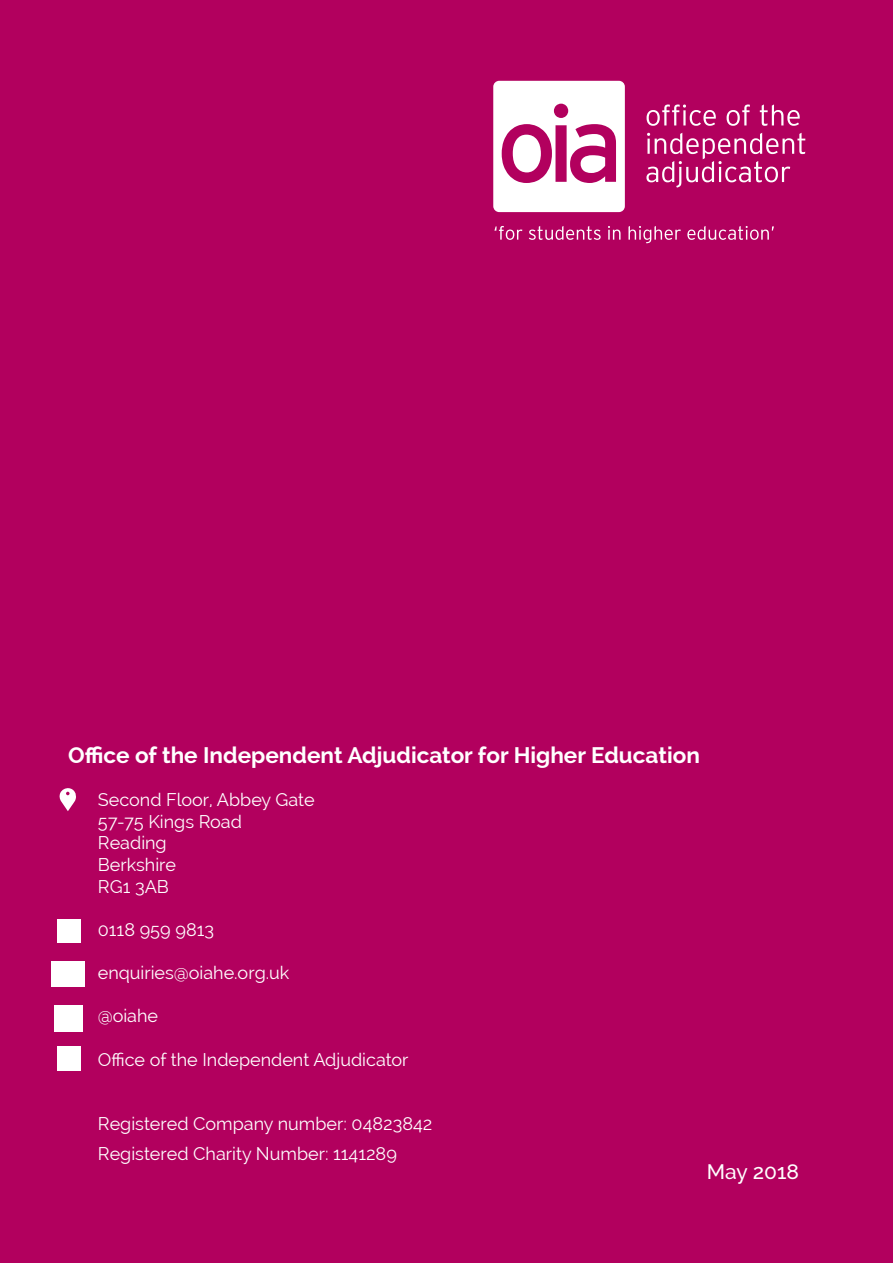
<style>
.page{position:relative;width:893px;height:1263px;background:#b2005e}
.page>*{position:absolute;margin:0;border:0;box-sizing:border-box;transform-origin:0 0}
.t1{font:700 22.5px "Raleway";color:#fff}
.t2{font:500 21px "Raleway";color:#fff}
.t3{font:18px "Raleway";color:#fff}
</style>
<div class="page">
<svg style="left:493px;top:81px;width:132px;height:131px"></svg>
<svg style="left:647px;top:105px;width:69px;height:21px"></svg>
<svg style="left:727px;top:105px;width:23px;height:21px"></svg>
<svg style="left:760px;top:104px;width:40px;height:22px"></svg>
<svg style="left:646px;top:133px;width:159px;height:55px"></svg>
<svg style="left:494px;top:226px;width:28px;height:14px"></svg>
<svg style="left:529px;top:226px;width:72px;height:14px"></svg>
<svg style="left:608px;top:226px;width:12px;height:14px"></svg>
<svg style="left:628px;top:226px;width:53px;height:17px"></svg>
<svg style="left:687px;top:226px;width:87px;height:14px"></svg>
<img style="left:54px;top:1005px;width:29px;height:25px">
<svg style="left:54px;top:1030px;width:29px;height:1px"></svg>
<img style="left:57px;top:1047px;width:24px;height:23px">
<img style="left:57px;top:919px;width:24px;height:23px">
<svg style="left:59px;top:788px;width:17px;height:23px"></svg>
<img style="left:51px;top:961px;width:34px;height:26px">
<p class="t1" style="left:68px;top:742px;width:633px">Office of the Independent Adjudicator for Higher Education</p>
<p class="t3" style="left:98px;top:789px;width:218px">Second Floor, Abbey Gate</p>
<p class="t3" style="left:98px;top:811px;width:146px">57-75 Kings Road</p>
<p class="t3" style="left:98px;top:833px;width:70px">Reading</p>
<p class="t3" style="left:98px;top:854px;width:80px">Berkshire</p>
<p class="t3" style="left:98px;top:876px;width:73px">RG1 3AB</p>
<p class="t3" style="left:98px;top:919px;width:118px">0118 959 9813</p>
<p class="t3" style="left:98px;top:962px;width:193px">enquiries@oiahe.org.uk</p>
<p class="t3" style="left:98px;top:1005px;width:62px">@oiahe</p>
<p class="t3" style="left:98px;top:1049px;width:312px">Office of the Independent Adjudicator</p>
<p class="t3" style="left:98px;top:1113px;width:336px">Registered Company number: 04823842</p>
<p class="t3" style="left:98px;top:1143px;width:301px">Registered Charity Number: 1141289</p>
<p class="t2" style="left:707px;top:1159px;width:94px">May 2018</p>
</div>
